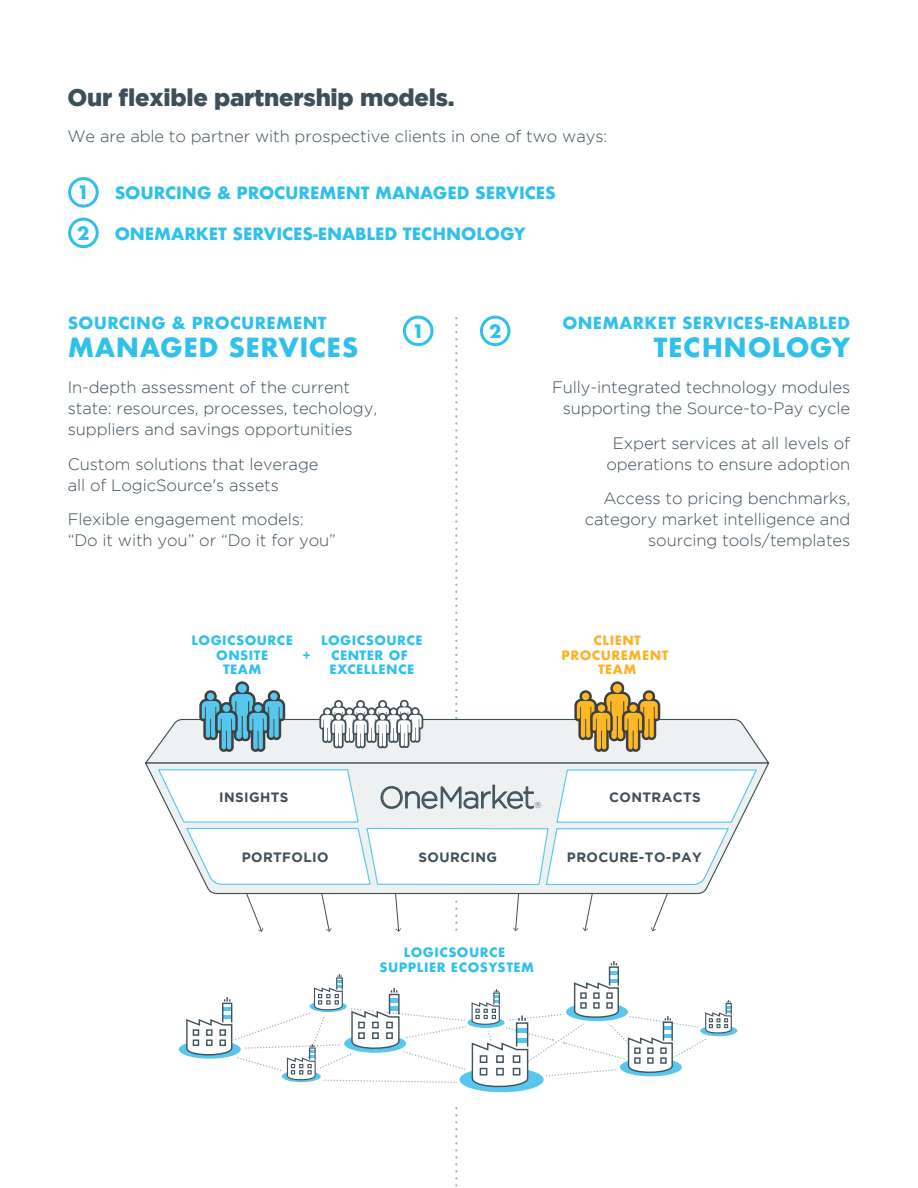
<style>
.page{position:relative;width:918px;height:1188px;background:#fff}
.page>*{position:absolute;margin:0;border:0;box-sizing:border-box;transform-origin:0 0}
.t1{font:300 31.35px "Gotham";letter-spacing:-.055em;color:#40535d}
.Paragraph_Style_2{font:700 25.65px "Futura";letter-spacing:.02em;color:#2fc0ec}
.t2{font:900 24px "Gotham";letter-spacing:-.01em;color:#3d4f59}
.t3{font:700 18px "Futura";color:#2fc0ec}
.Paragraph_Style_2-2{font:300 16.5px/21px "Gotham";letter-spacing:-.005em;color:#3d4f59}
.Paragraph_Style_2-3{font:700 16.5px "Futura";letter-spacing:-.005em;color:#2fc0eb}
.Paragraph_Style_2-4{font:700 16.2px "Futura";letter-spacing:.02em;color:#2fc0ec}
.t4{font:700 13.5px "Gotham";letter-spacing:.03em;color:#3d4f59}
.t5{font:700 12.6px/14.9px "Futura";letter-spacing:.04em;color:#2fc0ec;text-align:center}
.t6{font:700 12.6px/14.9px "Futura";letter-spacing:.04em;color:#feb127;text-align:center}
.t7{font:300 8.55px "Gotham";color:#40535d}
.s1{font-size:30px}
</style>
<div class="page">
<div style="left:609px;top:966px;width:10px;height:23px;border:1px solid #40535d"></div>
<svg style="left:611px;top:961px;width:6px;height:4px"></svg>
<svg style="left:178px;top:971px;width:560px;height:122px"></svg>
<div style="left:358px;top:1022px;width:7px;height:6px;border:1px solid #40535d"></div>
<div style="left:372px;top:1022px;width:7px;height:6px;border:1px solid #40535d"></div>
<div style="left:386px;top:1022px;width:7px;height:6px;border:1px solid #40535d"></div>
<div style="left:358px;top:1032px;width:7px;height:7px;border:1px solid #40535d"></div>
<div style="left:386px;top:1032px;width:7px;height:7px;border:1px solid #40535d"></div>
<div style="left:372px;top:1032px;width:7px;height:7px;border:1px solid #40535d"></div>
<svg style="left:455px;top:1108px;width:2px;height:79px"></svg>
<svg style="left:145px;top:316px;width:625px;height:616px"></svg>
<div style="left:403px;top:316px;width:30px;height:30px;border:3px solid #2fc0ec;border-radius:50%"></div>
<div style="left:480px;top:316px;width:31px;height:30px;border:3px solid #2fc0ec;border-radius:50%"></div>
<div style="left:68px;top:177px;width:31px;height:31px;border:3px solid #2fc0ec;border-radius:50%"></div>
<div style="left:68px;top:218px;width:31px;height:30px;border:3px solid #2fc0ec;border-radius:50%"></div>
<p class="t2" style="left:68px;top:84px;width:389px">Our flexible partnership models.</p>
<p class="Paragraph_Style_2-2" style="left:68px;top:125px;width:541px">We are able to partner with prospective clients in one of two ways:</p>
<p class="t3" style="left:77px;top:179px;width:14px">1</p>
<p class="t3" style="left:77px;top:220px;width:14px">2</p>
<p class="Paragraph_Style_2-3" style="left:115px;top:180px;width:443px">SOURCING &amp; PROCUREMENT MANAGED SERVICES</p>
<p class="Paragraph_Style_2-3" style="left:115px;top:222px;width:412px">ONEMARKET SERVICES-ENABLED TECHNOLOGY</p>
<p class="Paragraph_Style_2-4" style="left:68px;top:311px;width:260px">SOURCING &amp; PROCUREMENT</p>
<p class="Paragraph_Style_2" style="left:68px;top:329px;width:292px">MANAGED SERVICES</p>
<p class="Paragraph_Style_2-2" style="left:68px;top:377px;width:311px">In-depth assessment of the current state: resources, processes, techology, suppliers and savings opportunities</p>
<p class="Paragraph_Style_2-2" style="left:68px;top:453px;width:252px">Custom solutions that leverage all of LogicSource's assets</p>
<p class="Paragraph_Style_2-2" style="left:68px;top:509px;width:270px">Flexible engagement models: “Do it with you” or “Do it for you”</p>
<p class="t3" style="left:412px;top:318px;width:14px">1</p>
<p class="t3" style="left:489px;top:318px;width:14px">2</p>
<p class="t5" style="left:192px;top:632px;width:103px">LOGICSOURCE<br>ONSITE<br>TEAM</p>
<p class="t5" style="left:303px;top:648px;width:10px">+</p>
<p class="t5" style="left:321px;top:632px;width:103px">LOGICSOURCE<br>CENTER OF<br>EXCELLENCE</p>
<p class="Paragraph_Style_2-4" style="left:562px;top:311px;width:289px">ONEMARKET SERVICES-ENABLED</p>
<p class="Paragraph_Style_2" style="left:654px;top:329px;width:198px">TECHNOLOGY</p>
<p class="Paragraph_Style_2-2" style="left:552px;top:377px;width:300px;text-align:right">Fully-integrated technology modules supporting the Source-to-Pay cycle</p>
<p class="Paragraph_Style_2-2" style="left:606px;top:432px;width:245px;text-align:center">Expert services at all levels of operations to ensure adoption</p>
<p class="Paragraph_Style_2-2" style="left:585px;top:488px;width:267px;text-align:right">Access to pricing benchmarks, category market intelligence and sourcing tools/templates</p>
<p class="t6" style="left:561px;top:632px;width:109px">CLIENT<br>PROCUREMENT<br>TEAM</p>
<p class="t4" style="left:219px;top:790px;width:71px">INSIGHTS</p>
<p class="t1" style="left:379px;top:780px;width:157px"><span class="s1">O</span>ne<span class="s1">M</span>arket</p>
<p class="t4" style="left:609px;top:790px;width:93px">CONTRACTS</p>
<p class="t7" style="left:534px;top:800px;width:9px">®</p>
<p class="t4" style="left:242px;top:849px;width:88px">PORTFOLIO</p>
<p class="t4" style="left:567px;top:849px;width:136px">PROCURE-TO-PAY</p>
<p class="t4" style="left:419px;top:849px;width:80px">SOURCING</p>
<p class="t5" style="left:379px;top:945px;width:156px">LOGICSOURCE<br>SUPPLIER ECOSYSTEM</p>
</div>
